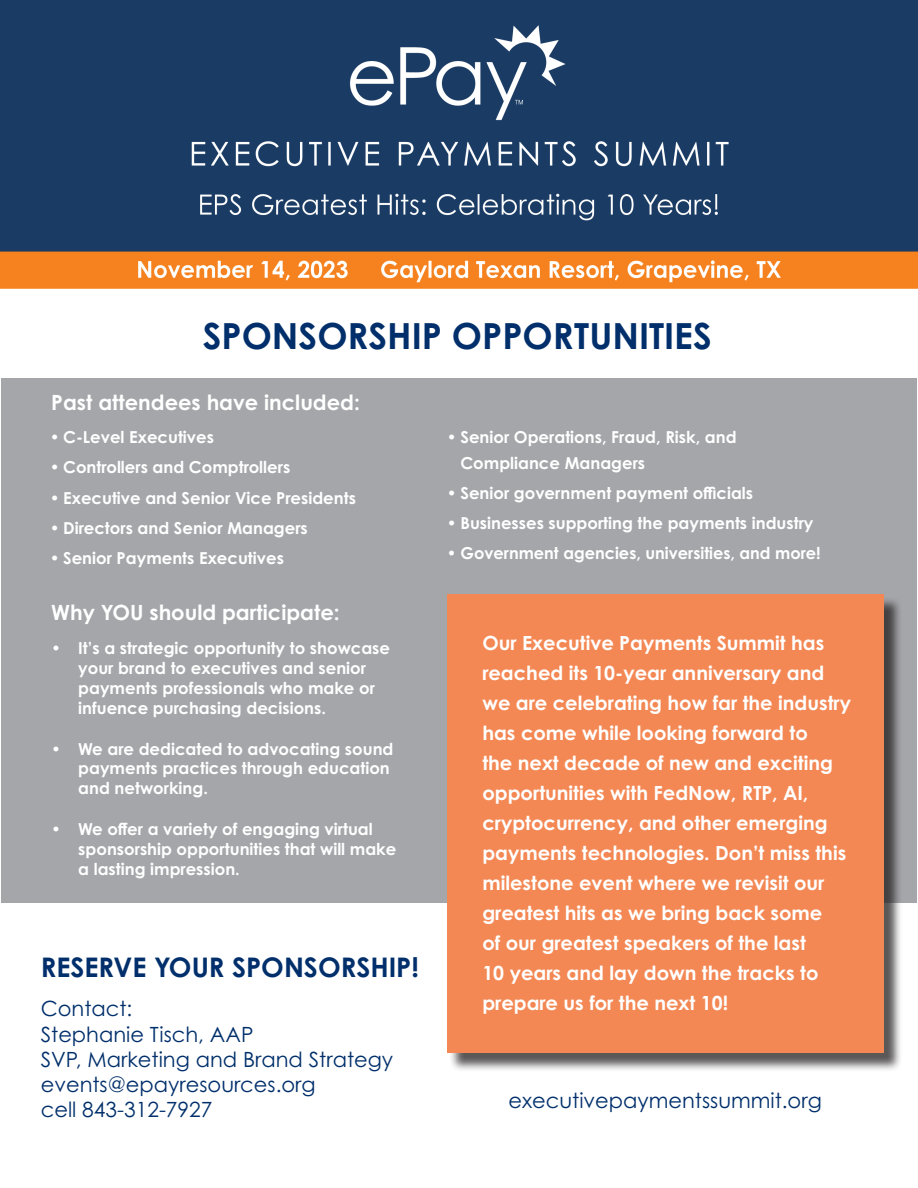
<style>
.page{position:relative;width:918px;height:1188px;background:#fff}
.page>*{position:absolute;margin:0;border:0;box-sizing:border-box;transform-origin:0 0}
.t1{font:700 36px "Century Gothic Pro";color:#002f6b}
.t2{font:700 27px "Century Gothic Pro";color:#002f6b}
.t3{font:21px "Century Gothic Pro";color:#002f6b}
.t4{font:700 21px "Century Gothic Pro";color:#fff}
.t5{font:700 19.5px/30px "Century Gothic Pro";color:#fff}
.t6{font:700 16.5px/19.8px "Century Gothic Pro";color:#fff}
</style>
<div class="page">
<div style="left:1px;top:379px;width:915px;height:524px;background:#a5a6aa"></div>
<img style="left:0;top:0;width:918px;height:289px">
<div style="left:449px;top:596px;width:453px;height:476px;background:#231f20;opacity:.75"></div>
<div style="left:447px;top:594px;width:436px;height:459px;background:#f48854"></div>
<p class="t1" style="left:203px;top:313px;width:510px">SPONSORSHIP OPPORTUNITIES</p>
<p class="t4" style="left:51px;top:389px;width:310px">Past attendees have included:</p>
<p class="t6" style="left:50px;top:427px;width:166px">• C-Level Executives</p>
<p class="t6" style="left:50px;top:457px;width:242px">• Controllers and Comptrollers</p>
<p class="t6" style="left:50px;top:487px;width:308px">• Executive and Senior Vice Presidents</p>
<p class="t6" style="left:50px;top:518px;width:260px">• Directors and Senior Managers</p>
<p class="t6" style="left:50px;top:548px;width:236px">• Senior Payments Executives</p>
<p class="t4" style="left:51px;top:600px;width:290px">Why YOU should participate:</p>
<p class="t6" style="left:78px;top:638px;width:313px;text-indent:-27px">• It’s a strategic opportunity to showcase your brand to executives and senior payments professionals who make or infuence purchasing decisions.</p>
<p class="t6" style="left:78px;top:738px;width:317px;text-indent:-27px">• We are dedicated to advocating sound payments practices through education and networking.</p>
<p class="t6" style="left:78px;top:819px;width:320px;text-indent:-27px">• We offer a variety of engaging virtual sponsorship opportunities that will make a lasting impression.</p>
<p class="t2" style="left:41px;top:950px;width:380px">RESERVE YOUR SPONSORSHIP!</p>
<p class="t3" style="left:41px;top:996px;width:93px">Contact:</p>
<p class="t3" style="left:41px;top:1021px;width:214px">Stephanie Tisch, AAP</p>
<p class="t3" style="left:41px;top:1046px;width:354px">SVP, Marketing and Brand Strategy</p>
<p class="t3" style="left:41px;top:1072px;width:276px">events@epayresources.org</p>
<p class="t3" style="left:41px;top:1097px;width:173px">cell 843-312-7927</p>
<p class="t6" style="left:460px;top:424px;width:278px;line-height:25.5px;text-indent:-14px">• Senior Operations, Fraud, Risk, and<br>Compliance Managers</p>
<p class="t6" style="left:447px;top:483px;width:308px">• Senior government payment officials</p>
<p class="t6" style="left:447px;top:513px;width:368px">• Businesses supporting the payments industry</p>
<p class="t6" style="left:447px;top:543px;width:375px">• Government agencies, universities, and more!</p>
<p class="t5" style="left:482px;top:627px;width:370px">Our Executive Payments Summit has reached its 10-year anniversary and we are celebrating how far the industry has come while looking forward to<br>the next decade of new and exciting opportunities with FedNow, RTP, AI, cryptocurrency, and other emerging payments technologies. Don’t miss this milestone event where we revisit our greatest hits as we bring back some<br>of our greatest speakers of the last<br>10 years and lay down the tracks to prepare us for the next 10!</p>
<p class="t3" style="left:509px;top:1088px;width:315px">executivepaymentssummit.org</p>
</div>
